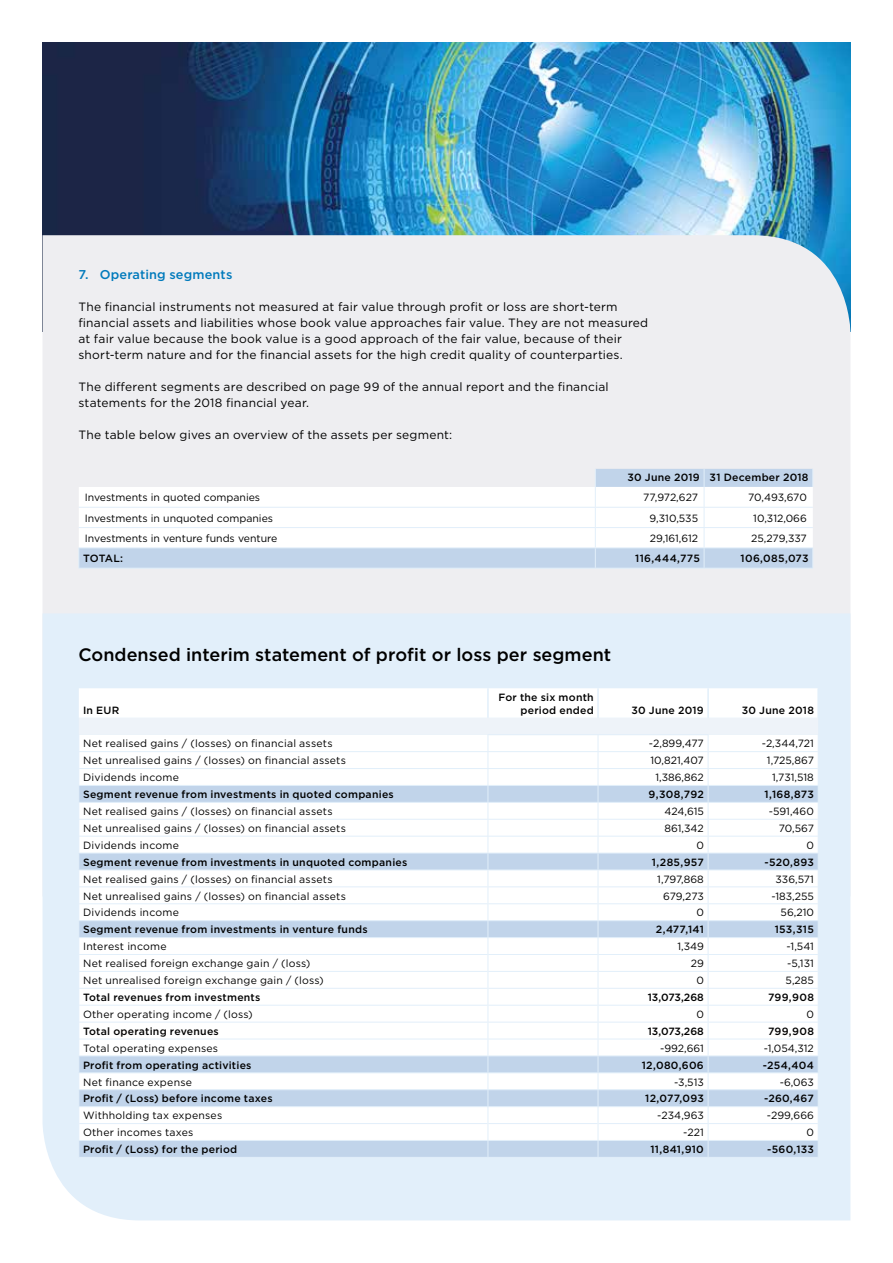
<style>
.page{position:relative;width:893px;height:1263px;background:#fff}
.page>*{position:absolute;margin:0;border:0;box-sizing:border-box;transform-origin:0 0}
.t1{font:500 18px "Gotham";color:#000}
.t2{font:500 12.75px "Gotham";letter-spacing:.01em;color:#007abc}
.t3{font:12px/16px "Gotham";letter-spacing:.015em;color:#000}
.t4{font:10.5px "Gotham";letter-spacing:.015em;color:#000}
.t5{font:500 10.5px/12.6px "Gotham";letter-spacing:.02em;color:#000;text-align:right}
</style>
<div class="page">
<img style="left:43px;top:43px;width:807px;height:192px">
<div style="left:43px;top:235px;width:807px;height:378px;background:#eeeef1"></div>
<hr style="left:78px;top:568px;width:517px;height:1px;background:#e2effa">
<hr style="left:595px;top:568px;width:109px;height:1px;background:#e2effa">
<hr style="left:704px;top:568px;width:109px;height:1px;background:#e2effa">
<svg style="left:78px;top:469px;width:735px;height:99px"></svg>
<div style="left:43px;top:613px;width:807px;height:607px;background:#e2effa"></div>
<svg style="left:79px;top:688px;width:738px;height:30px"></svg>
<hr style="left:487px;top:688px;width:2px;height:30px;background:#e2effa">
<hr style="left:597px;top:688px;width:2px;height:30px;background:#e2effa">
<hr style="left:707px;top:688px;width:2px;height:30px;background:#e2effa">
<hr style="left:817px;top:688px;width:2px;height:30px;background:#e2effa">
<svg style="left:78px;top:718px;width:741px;height:439px"></svg>
<hr style="left:78px;top:1157px;width:410px;height:1px;background:#e2effa">
<hr style="left:488px;top:1157px;width:110px;height:1px;background:#e2effa">
<hr style="left:598px;top:1157px;width:110px;height:1px;background:#e2effa">
<hr style="left:708px;top:1157px;width:110px;height:1px;background:#e2effa">
<p class="t2" style="left:78px;top:266px;width:155px">7. Operating segments</p>
<p class="t3" style="left:78px;top:298px;width:571px">The financial instruments not measured at fair value through profit or loss are short-term financial assets and liabilities whose book value approaches fair value. They are not measured at fair value because the book value is a good approach of the fair value, because of their short-term nature and for the financial assets for the high credit quality of counterparties.</p>
<p class="t3" style="left:78px;top:379px;width:532px">The different segments are described on page 99 of the annual report and the financial statements for the 2018 financial year.</p>
<p class="t3" style="left:78px;top:427px;width:375px">The table below gives an overview of the assets per segment:</p>
<p class="t5" style="left:627px;top:471px;width:183px">30 June 2019 31 December 2018</p>
<p class="t4" style="left:85px;top:491px;width:177px">Investments in quoted companies</p>
<p class="t4" style="left:643px;top:491px;width:56px">77,972,627</p>
<p class="t4" style="left:748px;top:491px;width:60px">70,493,670</p>
<p class="t4" style="left:85px;top:511px;width:190px">Investments in unquoted companies</p>
<p class="t4" style="left:650px;top:511px;width:50px">9,310,535</p>
<p class="t4" style="left:753px;top:511px;width:55px">10,312,066</p>
<p class="t4" style="left:85px;top:531px;width:194px">Investments in venture funds venture</p>
<p class="t4" style="left:650px;top:531px;width:50px">29,161,612</p>
<p class="t4" style="left:751px;top:531px;width:57px">25,279,337</p>
<p class="t5" style="left:83px;top:552px;width:42px">TOTAL:</p>
<p class="t5" style="left:635px;top:552px;width:66px">116,444,775</p>
<p class="t5" style="left:741px;top:552px;width:70px">106,085,073</p>
<h1 class="t1" style="left:78px;top:643px;width:534px">Condensed interim statement of profit or loss per segment</h1>
<p class="t5" style="left:83px;top:703px;width:38px">In EUR</p>
<p class="t5" style="left:498px;top:691px;width:97px">For the six month period ended</p>
<p class="t5" style="left:631px;top:703px;width:74px">30 June 2019</p>
<p class="t5" style="left:742px;top:703px;width:74px">30 June 2018</p>
<p class="t4" style="left:83px;top:737px;width:251px">Net realised gains / (losses) on financial assets</p>
<p class="t4" style="left:649px;top:737px;width:56px">-2,899,477</p>
<p class="t4" style="left:762px;top:737px;width:54px">-2,344,721</p>
<p class="t4" style="left:83px;top:754px;width:264px">Net unrealised gains / (losses) on financial assets</p>
<p class="t4" style="left:650px;top:754px;width:55px">10,821,407</p>
<p class="t4" style="left:767px;top:754px;width:48px">1,725,867</p>
<p class="t4" style="left:83px;top:771px;width:97px">Dividends income</p>
<p class="t4" style="left:655px;top:771px;width:50px">1,386,862</p>
<p class="t4" style="left:772px;top:771px;width:43px">1,731,518</p>
<p class="t5" style="left:83px;top:788px;width:312px">Segment revenue from investments in quoted companies</p>
<p class="t5" style="left:649px;top:788px;width:57px">9,308,792</p>
<p class="t5" style="left:765px;top:788px;width:51px">1,168,873</p>
<p class="t4" style="left:83px;top:804px;width:251px">Net realised gains / (losses) on financial assets</p>
<p class="t4" style="left:664px;top:804px;width:41px">424,615</p>
<p class="t4" style="left:769px;top:804px;width:47px">-591,460</p>
<p class="t4" style="left:83px;top:821px;width:264px">Net unrealised gains / (losses) on financial assets</p>
<p class="t4" style="left:664px;top:821px;width:41px">861,342</p>
<p class="t4" style="left:779px;top:821px;width:37px">70,567</p>
<p class="t4" style="left:83px;top:838px;width:97px">Dividends income</p>
<p class="t4" style="left:696px;top:838px;width:9px">0</p>
<p class="t4" style="left:806px;top:838px;width:9px">0</p>
<p class="t5" style="left:83px;top:855px;width:326px">Segment revenue from investments in unquoted companies</p>
<p class="t5" style="left:652px;top:855px;width:53px">1,285,957</p>
<p class="t5" style="left:765px;top:855px;width:51px">-520,893</p>
<p class="t4" style="left:83px;top:872px;width:251px">Net realised gains / (losses) on financial assets</p>
<p class="t4" style="left:657px;top:872px;width:48px">1,797,868</p>
<p class="t4" style="left:775px;top:872px;width:40px">336,571</p>
<p class="t4" style="left:83px;top:889px;width:264px">Net unrealised gains / (losses) on financial assets</p>
<p class="t4" style="left:663px;top:889px;width:42px">679,273</p>
<p class="t4" style="left:771px;top:889px;width:44px">-183,255</p>
<p class="t4" style="left:83px;top:906px;width:97px">Dividends income</p>
<p class="t4" style="left:696px;top:906px;width:9px">0</p>
<p class="t4" style="left:781px;top:906px;width:35px">56,210</p>
<p class="t5" style="left:83px;top:923px;width:286px">Segment revenue from investments in venture funds</p>
<p class="t5" style="left:656px;top:923px;width:49px">2,477,141</p>
<p class="t5" style="left:775px;top:923px;width:41px">153,315</p>
<p class="t4" style="left:83px;top:940px;width:85px">Interest income</p>
<p class="t4" style="left:677px;top:940px;width:28px">1,349</p>
<p class="t4" style="left:787px;top:940px;width:29px">-1,541</p>
<p class="t4" style="left:83px;top:957px;width:229px">Net realised foreign exchange gain / (loss)</p>
<p class="t4" style="left:691px;top:957px;width:15px">29</p>
<p class="t4" style="left:787px;top:957px;width:28px">-5,131</p>
<p class="t4" style="left:83px;top:974px;width:242px">Net unrealised foreign exchange gain / (loss)</p>
<p class="t4" style="left:696px;top:974px;width:9px">0</p>
<p class="t4" style="left:786px;top:974px;width:30px">5,285</p>
<p class="t5" style="left:83px;top:991px;width:179px">Total revenues from investments</p>
<p class="t5" style="left:648px;top:991px;width:58px">13,073,268</p>
<p class="t5" style="left:768px;top:991px;width:47px">799,908</p>
<p class="t4" style="left:83px;top:1007px;width:171px">Other operating income / (loss)</p>
<p class="t4" style="left:696px;top:1007px;width:9px">0</p>
<p class="t4" style="left:806px;top:1007px;width:9px">0</p>
<p class="t5" style="left:83px;top:1025px;width:137px">Total operating revenues</p>
<p class="t5" style="left:648px;top:1025px;width:58px">13,073,268</p>
<p class="t5" style="left:768px;top:1025px;width:47px">799,908</p>
<p class="t4" style="left:83px;top:1041px;width:137px">Total operating expenses</p>
<p class="t4" style="left:660px;top:1041px;width:45px">-992,661</p>
<p class="t4" style="left:764px;top:1041px;width:52px">-1,054,312</p>
<p class="t5" style="left:83px;top:1058px;width:170px">Profit from operating activities</p>
<p class="t5" style="left:642px;top:1058px;width:64px">12,080,606</p>
<p class="t5" style="left:763px;top:1058px;width:53px">-254,404</p>
<p class="t4" style="left:83px;top:1075px;width:110px">Net finance expense</p>
<p class="t4" style="left:674px;top:1075px;width:31px">-3,513</p>
<p class="t4" style="left:780px;top:1075px;width:36px">-6,063</p>
<p class="t5" style="left:83px;top:1092px;width:191px">Profit / (Loss) before income taxes</p>
<p class="t5" style="left:645px;top:1092px;width:60px">12,077,093</p>
<p class="t5" style="left:764px;top:1092px;width:51px">-260,467</p>
<p class="t4" style="left:83px;top:1109px;width:141px">Withholding tax expenses</p>
<p class="t4" style="left:657px;top:1109px;width:48px">-234,963</p>
<p class="t4" style="left:767px;top:1109px;width:49px">-299,666</p>
<p class="t4" style="left:83px;top:1126px;width:112px">Other incomes taxes</p>
<p class="t4" style="left:683px;top:1126px;width:22px">-221</p>
<p class="t4" style="left:806px;top:1126px;width:9px">0</p>
<p class="t5" style="left:83px;top:1143px;width:156px">Profit / (Loss) for the period</p>
<p class="t5" style="left:650px;top:1143px;width:55px">11,841,910</p>
<p class="t5" style="left:767px;top:1143px;width:48px">-560,133</p>
</div>
